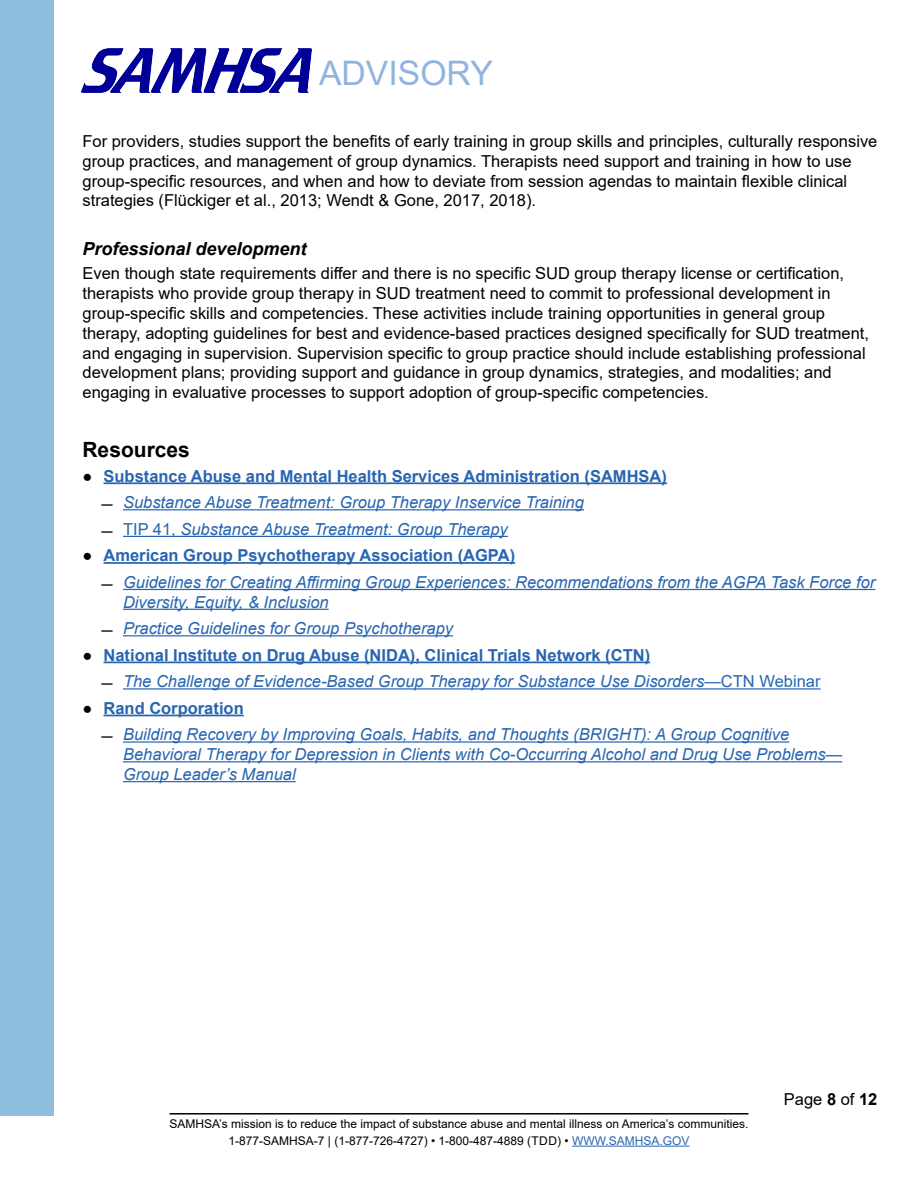
<style>
.page{position:relative;width:918px;height:1188px;background:#fff}
.page>*{position:absolute;margin:0;border:0;box-sizing:border-box;transform-origin:0 0}
.t1{font:33.75px "Arial";color:#90b4e0}
.head_1{font:700 21px "Arial";color:#000}
.head_2{font:italic 700 18px "Arial";color:#000}
.Body{font:16.5px/19.8px "Arial";color:#000}
.t2{font:italic 16.5px/19.8px "Arial";color:#2865b1}
.Body_after_bullets{font:16.5px/19.8px "Arial";color:#000}
.t3{font:700 16.5px "Arial";color:#2865b1}
.t4{font:12px/16.8px "Arial";color:#000;text-align:center}
.s1{color:#000}
.s2{font-style:normal;color:#000}
.s3{font-style:normal}
.s4{color:#2865b1}
.s5{font-weight:700}
</style>
<div class="page">
<div style="left:0;top:0;width:54px;height:1115px;background:#90bee0"></div>
<img style="left:82px;top:49px;width:229px;height:44px">
<hr style="left:170px;top:1113px;width:578px;height:2px;background:#000">
<hr style="left:572px;top:1146px;width:117px;height:1px;background:#2865b1">
<hr style="left:104px;top:482px;width:563px;height:2px;background:#2865b1">
<hr style="left:123px;top:509px;width:461px;height:1px;background:#2865b1">
<hr style="left:123px;top:536px;width:385px;height:1px;background:#2865b1">
<hr style="left:104px;top:562px;width:411px;height:2px;background:#2865b1">
<hr style="left:123px;top:589px;width:752px;height:1px;background:#2865b1">
<hr style="left:123px;top:609px;width:206px;height:1px;background:#2865b1">
<hr style="left:123px;top:635px;width:330px;height:1px;background:#2865b1">
<hr style="left:104px;top:662px;width:546px;height:1px;background:#2865b1">
<hr style="left:123px;top:688px;width:698px;height:2px;background:#2865b1">
<hr style="left:104px;top:715px;width:140px;height:1px;background:#2865b1">
<hr style="left:123px;top:741px;width:666px;height:2px;background:#2865b1">
<hr style="left:123px;top:761px;width:719px;height:1px;background:#2865b1">
<hr style="left:123px;top:781px;width:173px;height:1px;background:#2865b1">
<h1 class="t1" style="left:319px;top:50px;width:175px">ADVISORY</h1>
<p class="Body_after_bullets" style="left:82px;top:131px;width:796px">For providers, studies support the benefits of early training in group skills and principles, culturally responsive group practices, and management of group dynamics. Therapists need support and training in how to use group-specific resources, and when and how to deviate from session agendas to maintain flexible clinical strategies (Flückiger et al., 2013; Wendt &amp; Gone, 2017, 2018).</p>
<p class="head_2" style="left:82px;top:237px;width:226px">Professional development</p>
<p class="Body" style="left:82px;top:264px;width:788px">Even though state requirements differ and there is no specific SUD group therapy license or certification, therapists who provide group therapy in SUD treatment need to commit to professional development in group-specific skills and competencies. These activities include training opportunities in general group therapy, adopting guidelines for best and evidence-based practices designed specifically for SUD treatment, and engaging in supervision. Supervision specific to group practice should include establishing professional development plans; providing support and guidance in group dynamics, strategies, and modalities; and engaging in evaluative processes to support adoption of group-specific competencies.</p>
<p class="head_1" style="left:82px;top:435px;width:109px">Resources</p>
<p class="t3" style="left:82px;top:464px;width:586px"><span class="s1">●</span> Substance Abuse and Mental Health Services Administration (SAMHSA)</p>
<p class="t2" style="left:102px;top:493px;width:483px"><span class="s2">̛</span> Substance Abuse Treatment: Group Therapy Inservice Training</p>
<p class="t2" style="left:102px;top:519px;width:407px"><span class="s2">̛</span> <span class="s3">TIP 41,</span> Substance Abuse Treatment: Group Therapy</p>
<p class="t3" style="left:82px;top:544px;width:434px"><span class="s1">●</span> American Group Psychotherapy Association (AGPA)</p>
<p class="t2" style="left:123px;top:572px;width:754px;text-indent:-21px"><span class="s2">̛</span> Guidelines for Creating Affirming Group Experiences: Recommendations from the AGPA Task Force for<br>Diversity, Equity, &amp; Inclusion</p>
<p class="t2" style="left:102px;top:619px;width:353px"><span class="s2">̛</span> Practice Guidelines for Group Psychotherapy</p>
<p class="t3" style="left:82px;top:643px;width:569px"><span class="s1">●</span> National Institute on Drug Abuse (NIDA), Clinical Trials Network (CTN)</p>
<p class="t2" style="left:102px;top:672px;width:720px"><span class="s2">̛</span> The Challenge of Evidence-Based Group Therapy for Substance Use Disorders<span class="s3">—CTN Webinar</span></p>
<p class="t3" style="left:82px;top:696px;width:163px"><span class="s1">●</span> Rand Corporation</p>
<p class="t2" style="left:123px;top:725px;width:721px;text-indent:-21px"><span class="s2">̛</span> Building Recovery by Improving Goals, Habits, and Thoughts (BRIGHT): A Group Cognitive<br>Behavioral Therapy for Depression in Clients with Co-Occurring Alcohol and Drug Use Problems—<br>Group Leader’s Manual</p>
<p class="t4" style="left:170px;top:1115px;width:580px">SAMHSA’s mission is to reduce the impact of substance abuse and mental illness on America’s communities.<br>1-877-SAMHSA-7 | (1-877-726-4727) • 1-800-487-4889 (TDD) • <span class="s4">WWW.SAMHSA.GOV</span></p>
<p class="Body" style="left:784px;top:1089px;width:95px">Page <span class="s5">8</span> of <span class="s5">12</span></p>
</div>
